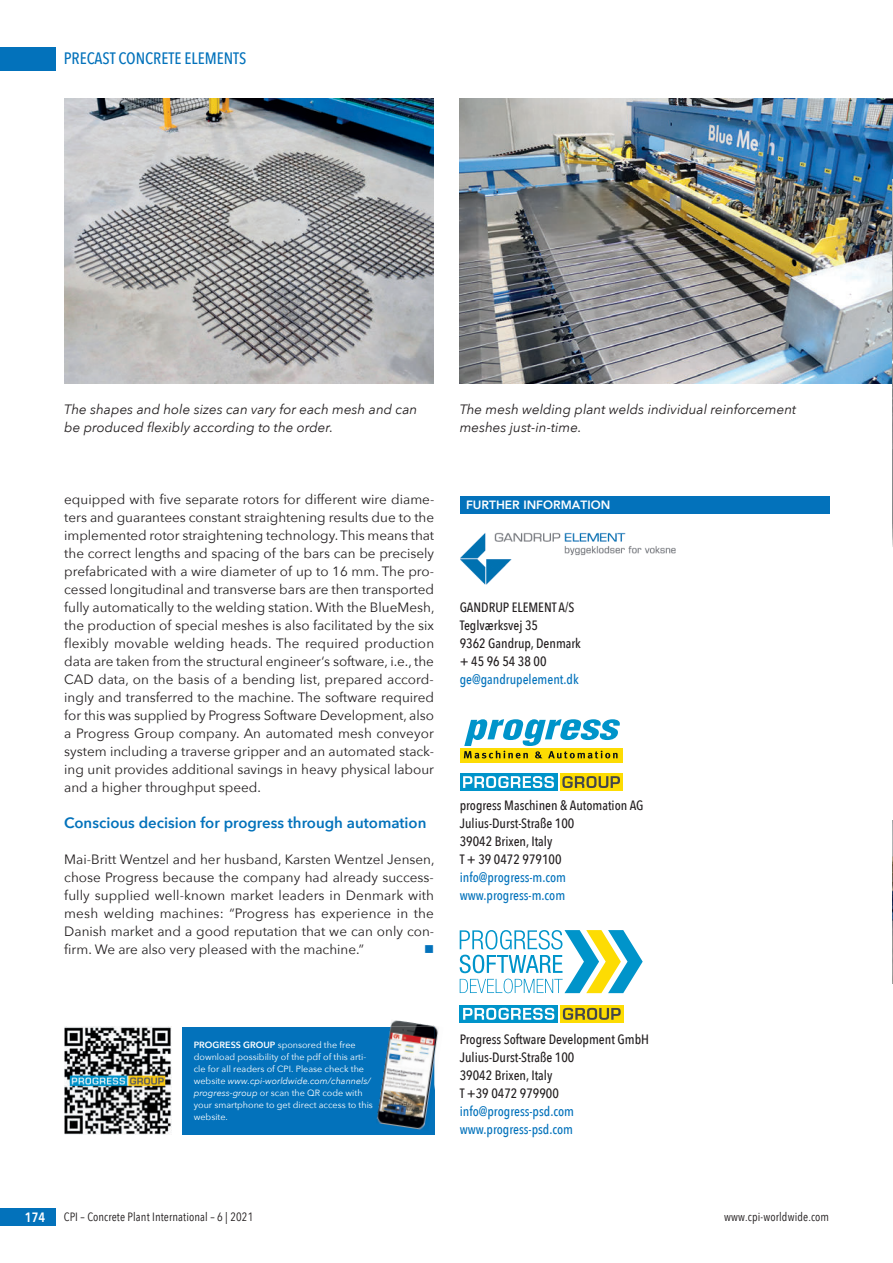
<style>
.page{position:relative;width:893px;height:1263px;background:#fff}
.page>*{position:absolute;margin:0;border:0;box-sizing:border-box;transform-origin:0 0}
.t1{font:500 16.5px "Avenir Next Condensed";color:#0372bb}
.t2{font:600 15px "Avenir Next";color:#0372bb}
.t3{font:13.5px/18px "Avenir Next";color:#231f20;text-align:justify}
.t4{font:500 13.5px/18px "Avenir Next Condensed";color:#231f20}
.t5{font:italic 13.5px/18px "Avenir Next";color:#231f20}
.t6{font:500 13.5px/18px "Avenir Next Condensed";color:#0372bb}
.t7{font:600 13.5px "Avenir Next Condensed";color:#fff}
.t8{font:13.5px "Wingdings";color:#0372bb}
.t9{font:12px "Avenir Next Condensed";letter-spacing:.01em;color:#231f20}
.t10{font:800 12px "Avenir";color:#fff}
.t11{font:9px/12px "Avenir Next";color:#fff}
.s1{font-weight:600}
.s2{font-style:italic}
</style>
<div class="page">
<div style="left:0;top:47px;width:55px;height:23px;background:#0372bb"></div>
<div style="left:0;top:1208px;width:55px;height:18px;background:#0372bb"></div>
<img style="left:64px;top:99px;width:369px;height:284px">
<img style="left:460px;top:99px;width:432px;height:284px">
<div style="left:460px;top:496px;width:370px;height:17px;background:#0372bb"></div>
<img style="left:460px;top:532px;width:215px;height:53px">
<div style="left:460px;top:773px;width:97px;height:17px;background:#0094ca"></div>
<div style="left:560px;top:773px;width:63px;height:17px;background:#fddc03"></div>
<svg style="left:463px;top:776px;width:91px;height:12px"></svg>
<svg style="left:562px;top:776px;width:58px;height:12px"></svg>
<div style="left:460px;top:748px;width:163px;height:14px;background:#fddc03"></div>
<svg style="left:464px;top:719px;width:156px;height:40px"></svg>
<svg style="left:460px;top:930px;width:183px;height:63px"></svg>
<div style="left:460px;top:1005px;width:98px;height:17px;background:#0094ca"></div>
<div style="left:560px;top:1005px;width:63px;height:17px;background:#fddc03"></div>
<svg style="left:463px;top:1008px;width:91px;height:12px"></svg>
<svg style="left:563px;top:1008px;width:58px;height:12px"></svg>
<div style="left:182px;top:1027px;width:252px;height:107px;background:#0372bb"></div>
<img style="left:64px;top:1027px;width:107px;height:107px">
<img style="left:390px;top:1020px;width:49px;height:70px">
<img style="left:376px;top:1027px;width:58px;height:103px">
<img style="left:892px;top:180px;width:1px;height:367px">
<img style="left:892px;top:821px;width:1px;height:162px">
<p class="t1" style="left:64px;top:49px;width:184px">PRECAST CONCRETE ELEMENTS</p>
<p class="t5" style="left:64px;top:400px;width:355px">The shapes and hole sizes can vary for each mesh and can be produced flexibly according to the order.</p>
<p class="t5" style="left:460px;top:400px;width:338px">The mesh welding plant welds individual reinforcement meshes just-in-time.</p>
<p class="t3" style="left:64px;top:490px;width:372px">equipped with five separate rotors for different wire diame&shy;ters and guarantees constant straightening results due to the implemented rotor straightening technology. This means that the correct lengths and spacing of the bars can be precisely prefabricated with a wire diameter of up to 16 mm. The pro&shy;cessed longitudinal and transverse bars are then transported fully automatically to the welding station. With the BlueMesh, the production of special meshes is also facilitated by the six flexibly movable welding heads. The required production data are taken from the structural engineer‘s software, i.e., the CAD data, on the basis of a bending list, prepared accord&shy;ingly and transferred to the machine. The software required for this was supplied by Progress Software Development, also a Progress Group company. An automated mesh conveyor system including a traverse gripper and an automated stack&shy;ing unit provides additional savings in heavy physical labour and a higher throughput speed.</p>
<p class="t2" style="left:64px;top:810px;width:364px">Conscious decision for progress through automation</p>
<p class="t3" style="left:64px;top:850px;width:372px">Mai-Britt Wentzel and her husband, Karsten Wentzel Jensen, chose Progress because the company had already success&shy;fully supplied well-known market leaders in Denmark with mesh welding machines: “Progress has experience in the Danish market and a good reputation that we can only con&shy;firm. We are also very pleased with the machine.”</p>
<p class="t8" style="left:424px;top:942px;width:12px">■</p>
<p class="t10" style="left:466px;top:495px;width:146px">FURTHER INFORMATION</p>
<p class="t4" style="left:460px;top:598px;width:123px">GANDRUP ELEMENT A/S<br>Teglværksvej 35<br>9362 Gandrup, Denmark + 45 96 54 38 00</p>
<p class="t6" style="left:460px;top:670px;width:121px">ge@gandrupelement.dk</p>
<p class="t4" style="left:460px;top:796px;width:185px">progress Maschinen &amp; Automation AG<br>Julius-Durst-Straße 100<br>39042 Brixen, Italy<br>T + 39 0472 979100</p>
<p class="t6" style="left:460px;top:868px;width:108px">info@progress-m.com www.progress-m.com</p>
<p class="t11" style="left:194px;top:1038px;width:181px"><span class="s1">PROGRESS GROUP</span> sponsored the free download possibility of the pdf of this arti&shy;cle for all readers of CPI. Please check the website <span class="s2">www.cpi-worldwide.com/channels/ progress-group</span> or scan the QR code with your smartphone to get direct access to this website.</p>
<p class="t4" style="left:460px;top:1030px;width:191px">Progress Software Development GmbH<br>Julius-Durst-Straße 100<br>39042 Brixen, Italy<br>T +39 0472 979900</p>
<p class="t6" style="left:460px;top:1102px;width:116px">info@progress-psd.com www.progress-psd.com</p>
<p class="t7" style="left:25px;top:1206px;width:22px">174</p>
<p class="t9" style="left:64px;top:1207px;width:191px">CPI – Concrete Plant International – 6 | 2021</p>
<p class="t9" style="left:724px;top:1207px;width:107px">www.cpi-worldwide.com</p>
</div>
